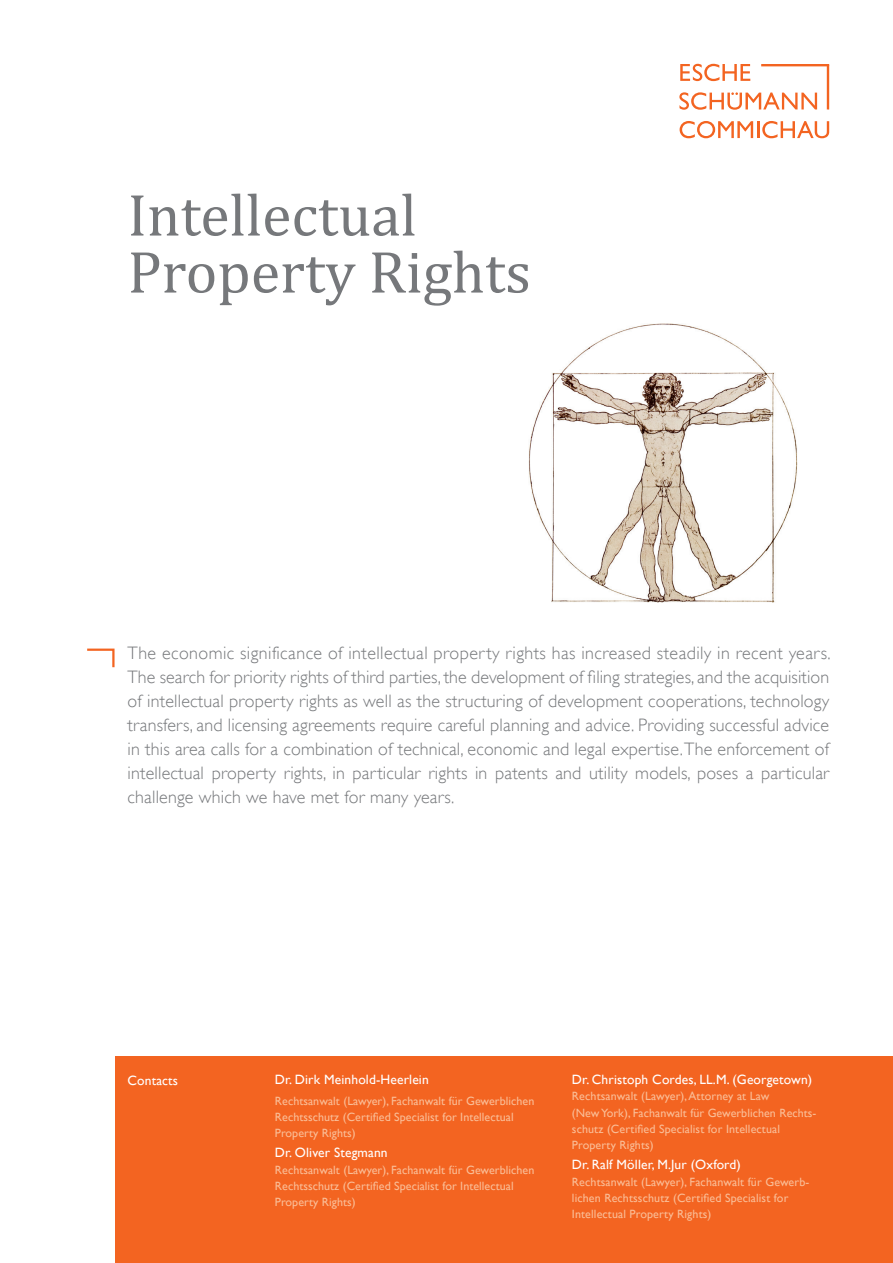
<style>
.page{position:relative;width:893px;height:1263px;background:#fff}
.page>*{position:absolute;margin:0;border:0;box-sizing:border-box;transform-origin:0 0}
.t1{font:60px/57px "Cambria";color:#76787b}
.t2{font:300 18px/24px "Gill Sans";letter-spacing:.01em;color:#76787b;text-align:justify}
.t3{font:13.5px "Gill Sans";letter-spacing:.01em;color:#fff}
.t4{font:12px/16.2px "Gill Sans";letter-spacing:.005em;color:#fabd96}
</style>
<div class="page">
<svg style="left:680px;top:121px;width:149px;height:17px"></svg>
<svg style="left:679px;top:64px;width:150px;height:46px"></svg>
<div style="left:115px;top:1057px;width:778px;height:206px;background:#f36421"></div>
<svg style="left:87px;top:648px;width:28px;height:20px"></svg>
<img style="left:528px;top:324px;width:270px;height:278px">
<h1 class="t1" style="left:128px;top:186px;width:405px">Intellectual<br>Property Rights</h1>
<p class="t2" style="left:128px;top:640px;width:705px">The economic significance of intellectual property rights has increased steadily in recent years.<br>The search for priority rights of third parties, the development of filing strategies, and the acquisition of intellectual property rights as well as the structuring of development cooperations, technology transfers, and licensing agreements require careful planning and advice. Providing successful advice in this area calls for a combination of technical, economic and legal expertise. The enforcement of intellectual property rights, in particular rights in patents and utility models, poses a particular challenge which we have met for many years.</p>
<p class="t3" style="left:128px;top:1072px;width:52px">Contacts</p>
<p class="t3" style="left:275px;top:1072px;width:155px">Dr. Dirk Meinhold-Heerlein</p>
<p class="t4" style="left:275px;top:1092px;width:261px">Rechtsanwalt (Lawyer), Fachanwalt für Gewerblichen<br>Rechtsschutz (Certified Specialist for Intellectual<br>Property Rights)</p>
<p class="t3" style="left:275px;top:1145px;width:114px">Dr. Oliver Stegmann</p>
<p class="t4" style="left:275px;top:1161px;width:261px">Rechtsanwalt (Lawyer), Fachanwalt für Gewerblichen<br>Rechtsschutz (Certified Specialist for Intellectual<br>Property Rights)</p>
<p class="t3" style="left:572px;top:1072px;width:242px">Dr. Christoph Cordes, LL.M. (Georgetown)</p>
<p class="t4" style="left:572px;top:1088px;width:246px">Rechtsanwalt (Lawyer), Attorney at Law<br>(New York), Fachanwalt für Gewerblichen Rechts&shy;schutz (Certified Specialist for Intellectual Property Rights)</p>
<p class="t3" style="left:572px;top:1157px;width:171px">Dr. Ralf Möller, M.Jur (Oxford)</p>
<p class="t4" style="left:572px;top:1173px;width:238px">Rechtsanwalt (Lawyer), Fachanwalt für Gewerb&shy;lichen Rechtsschutz (Certified Specialist for<br>Intellectual Property Rights)</p>
</div>
